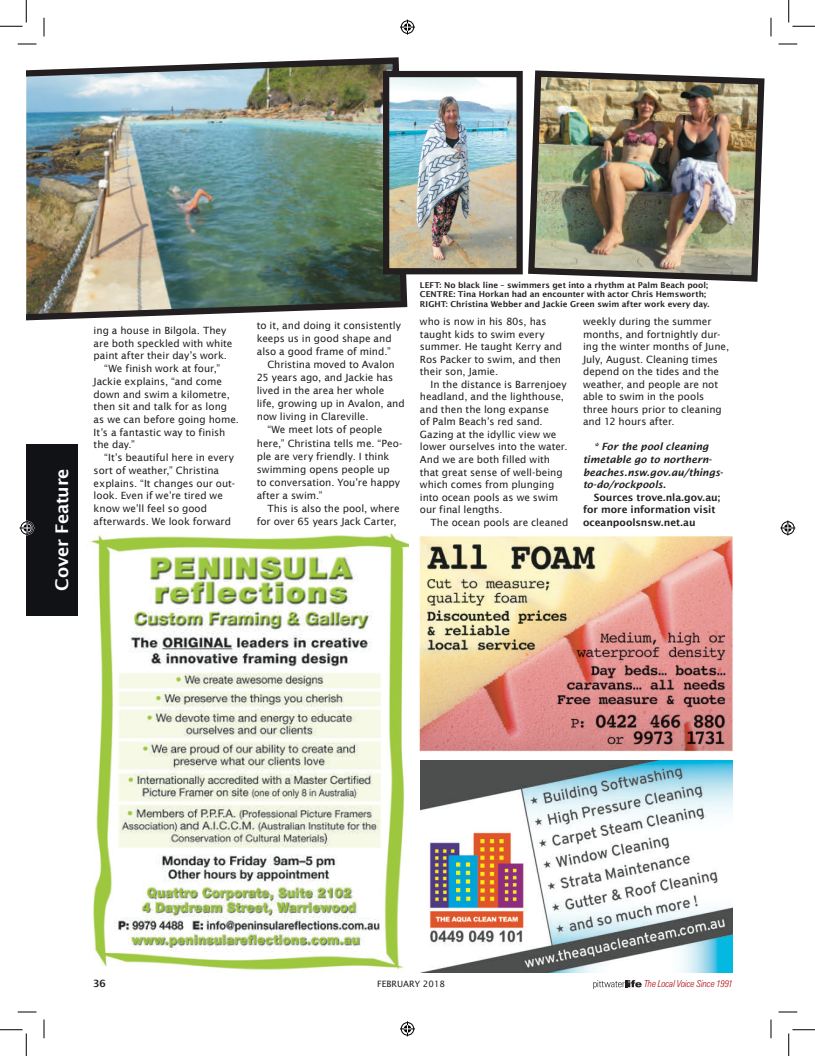
<style>
.page{position:relative;width:815px;height:1056px;background:#fff}
.page>*{position:absolute;margin:0;border:0;box-sizing:border-box;transform-origin:0 0}
.t1{font:600 17.5px "Lucida Sans";letter-spacing:-.02em;color:#fff}
.t2{font:10px/12.5px "Lucida Sans";color:#231f20}
.t3{font:italic 600 10px/12.5px "Lucida Sans";color:#231f20}
.t4{font:600 10px/12.5px "Lucida Sans";letter-spacing:-.005em;color:#231f20}
.t5{font:italic 300 condensed 9.62px "Zurich BT";letter-spacing:-.015em;color:#b00d15}
.t6{font:8.75px "Lucida Sans";color:#231f20}
.t7{font:600 8.12px/9.4px "Lucida Sans";color:#231f20}
</style>
<div class="page">
<svg style="left:593px;top:980px;width:48px;height:8px"></svg>
<div style="left:26px;top:444px;width:52px;height:171px;background:#101216"></div>
<img style="left:420px;top:760px;width:312px;height:212px">
<img style="left:419px;top:536px;width:313px;height:215px">
<img style="left:86px;top:532px;width:322px;height:440px">
<img style="left:26px;top:57px;width:384px;height:264px">
<img style="left:528px;top:70px;width:237px;height:212px">
<img style="left:390px;top:78px;width:125px;height:189px">
<div style="left:383px;top:71px;width:139px;height:203px;border:6px solid #231f20"></div>
<svg style="left:18px;top:43px;width:18px;height:2px"></svg>
<svg style="left:778px;top:43px;width:19px;height:2px"></svg>
<svg style="left:18px;top:1011px;width:18px;height:1px"></svg>
<svg style="left:778px;top:1011px;width:19px;height:1px"></svg>
<svg style="left:43px;top:18px;width:2px;height:18px"></svg>
<svg style="left:43px;top:1019px;width:2px;height:19px"></svg>
<svg style="left:770px;top:18px;width:1px;height:18px"></svg>
<svg style="left:770px;top:1019px;width:1px;height:19px"></svg>
<svg style="left:0;top:0;width:27px;height:27px"></svg>
<svg style="left:0;top:1029px;width:27px;height:26px"></svg>
<svg style="left:788px;top:0;width:26px;height:27px"></svg>
<svg style="left:788px;top:1029px;width:26px;height:26px"></svg>
<svg style="left:400px;top:20px;width:15px;height:15px"></svg>
<svg style="left:400px;top:1021px;width:15px;height:15px"></svg>
<svg style="left:20px;top:520px;width:15px;height:15px"></svg>
<svg style="left:780px;top:520px;width:15px;height:15px"></svg>
<h1 class="t1" style="left:51px;top:590px;width:124px;rotate:-90deg">Cover Feature</h1>
<p class="t2" style="left:94px;top:324px;width:134px">ing a house in Bilgola. They</p>
<p class="t2" style="left:94px;top:336px;width:140px">are both speckled with white</p>
<p class="t2" style="left:94px;top:349px;width:135px">paint after their day’s work.</p>
<p class="t2" style="left:104px;top:362px;width:117px">“We finish work at four,”</p>
<p class="t2" style="left:94px;top:375px;width:130px">Jackie explains, “and come</p>
<p class="t2" style="left:94px;top:387px;width:138px">down and swim a kilometre,</p>
<p class="t2" style="left:94px;top:400px;width:135px">then sit and talk for as long</p>
<p class="t2" style="left:94px;top:413px;width:147px">as we can before going home.</p>
<p class="t2" style="left:94px;top:425px;width:133px">It’s a fantastic way to finish</p>
<p class="t2" style="left:94px;top:438px;width:43px">the day.”</p>
<p class="t2" style="left:104px;top:451px;width:131px">“It’s beautiful here in every</p>
<p class="t2" style="left:94px;top:464px;width:127px">sort of weather,” Christina</p>
<p class="t2" style="left:94px;top:476px;width:143px">explains. “It changes our out-</p>
<p class="t2" style="left:94px;top:489px;width:131px">look. Even if we’re tired we</p>
<p class="t2" style="left:94px;top:502px;width:115px">know we’ll feel so good</p>
<p class="t2" style="left:94px;top:514px;width:139px">afterwards. We look forward</p>
<p class="t2" style="left:257px;top:319px;width:146px;line-height:13px">to it, and doing it consistently keeps us in good shape and also a good frame of mind.”</p>
<p class="t2" style="left:267px;top:358px;width:129px">Christina moved to Avalon</p>
<p class="t2" style="left:257px;top:371px;width:138px">25 years ago, and Jackie has</p>
<p class="t2" style="left:257px;top:384px;width:129px">lived in the area her whole</p>
<p class="t2" style="left:257px;top:397px;width:149px">life, growing up in Avalon, and</p>
<p class="t2" style="left:257px;top:410px;width:113px">now living in Clareville.</p>
<p class="t2" style="left:267px;top:423px;width:116px">“We meet lots of people</p>
<p class="t2" style="left:257px;top:436px;width:147px">here,” Christina tells me. “Peo-</p>
<p class="t2" style="left:257px;top:449px;width:134px">ple are very friendly. I think</p>
<p class="t2" style="left:257px;top:462px;width:135px">swimming opens people up</p>
<p class="t2" style="left:257px;top:475px;width:145px">to conversation. You’re happy</p>
<p class="t2" style="left:257px;top:488px;width:67px">after a swim.”</p>
<p class="t2" style="left:267px;top:501px;width:134px">This is also the pool, where</p>
<p class="t2" style="left:257px;top:514px;width:141px">for over 65 years Jack Carter,</p>
<p class="t7" style="left:420px;top:280px;width:291px">LEFT: No black line – swimmers get into a rhythm at Palm Beach pool;<br>CENTRE: Tina Horkan had an encounter with actor Chris Hemsworth;<br>RIGHT: Christina Webber and Jackie Green swim after work every day.</p>
<p class="t2" style="left:420px;top:315px;width:144px">who is now in his 80s, has taught kids to swim every summer. He taught Kerry and<br>Ros Packer to swim, and then their son, Jamie.</p>
<p class="t2" style="left:420px;top:378px;width:149px;text-indent:11px">In the distance is Barrenjoey headland, and the lighthouse, and then the long expanse<br>of Palm Beach’s red sand.<br>Gazing at the idyllic view we lower ourselves into the water.<br>And we are both filled with that great sense of well-being which comes from plunging into ocean pools as we swim our final lengths.</p>
<p class="t2" style="left:430px;top:515px;width:139px">The ocean pools are cleaned</p>
<p class="t2" style="left:583px;top:315px;width:148px">weekly during the summer months, and fortnightly dur&shy;ing the winter months of June,<br>July, August. Cleaning times depend on the tides and the weather, and people are not able to swim in the pools three hours prior to cleaning and 12 hours after.</p>
<p class="t3" style="left:583px;top:440px;width:142px;text-indent:11px">* For the pool cleaning timetable go to northern&shy;beaches.nsw.gov.au/things&shy;to-do/rockpools.</p>
<p class="t4" style="left:583px;top:490px;width:139px;text-indent:11px">Sources trove.nla.gov.au; for more information visit oceanpoolsnsw.net.au</p>
<p class="t4" style="left:93px;top:976px;width:14px">36</p>
<p class="t6" style="left:377px;top:978px;width:69px">FEBRUARY 2018</p>
<p class="t5" style="left:643px;top:977px;width:90px">The Local Voice Since 1991</p>
</div>
